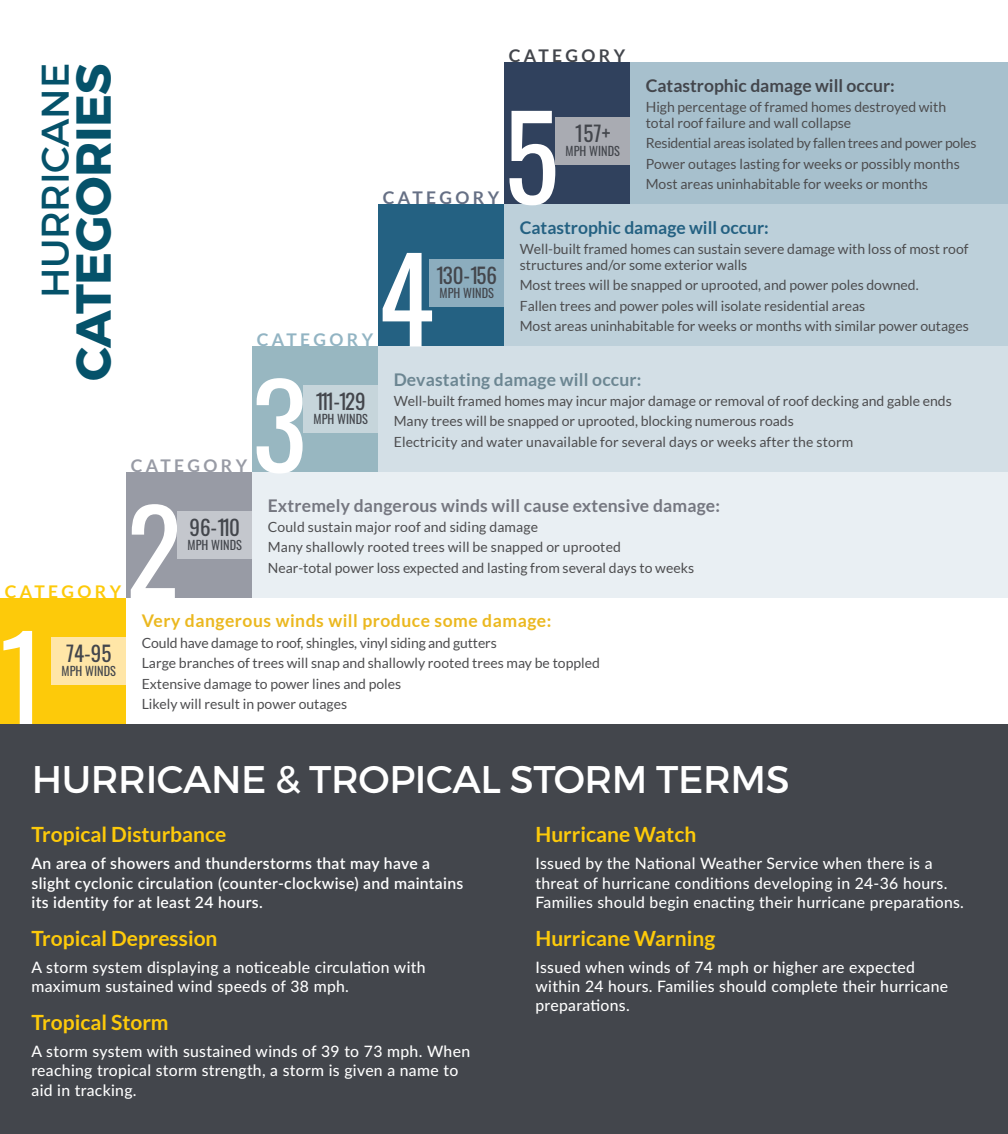
<style>
.page{position:relative;width:1008px;height:1134px;background:#fff}
.page>*{position:absolute;margin:0;border:0;box-sizing:border-box;transform-origin:0 0}
.t1{font:115.5px "Oswald";color:#fff}
.t2{font:700 49px "Montserrat";letter-spacing:-.01em;color:#05526a}
.t3{font:38.5px "Montserrat";letter-spacing:-.01em;color:#fff}
.t4{font:38.5px "Montserrat";letter-spacing:-.01em;color:#05526a}
.t5{font:700 21px "Lato";color:#fdca0a}
.t6{font:21px "Oswald";letter-spacing:-.01em;color:#43464c}
.t7{font:700 17.5px "Lato";letter-spacing:.01em;color:#757780}
.t8{font:700 17.5px "Lato";letter-spacing:.03em;color:#ebb81f}
.t9{font:700 17.5px "Lato";color:#43464c}
.t10{font:700 17.5px "Lato";color:#246182}
.t11{font:700 17.5px "Lato";letter-spacing:.01em;color:#6c8692}
.t12{font:700 17.5px "Lato";letter-spacing:.195em;color:#43464c}
.t13{font:700 17.5px "Lato";letter-spacing:.195em;color:#667085}
.t14{font:700 17.5px "Lato";letter-spacing:.195em;color:#92b4c3}
.t15{font:700 17.5px "Lato";letter-spacing:.195em;color:#989ba5}
.t16{font:700 17.5px "Lato";letter-spacing:.195em;color:#fdca0a}
.t17{font:500 15.75px/19.2px "Lato";letter-spacing:.02em;color:#fff}
.t18{font:600 15.75px/19.2px "Lato";letter-spacing:.02em;color:#fff}
.t19{font:14px/20.5px "Lato";color:#4d4d4f}
.t20{font:12.25px "Oswald";color:#43464c}
</style>
<div class="page">
<div style="left:0;top:598px;width:126px;height:126px;background:#fdca0a"></div>
<div style="left:126px;top:472px;width:126px;height:126px;background:#989ba5"></div>
<div style="left:252px;top:472px;width:756px;height:126px;background:#e9eff3"></div>
<div style="left:252px;top:346px;width:126px;height:126px;background:#98b7c1"></div>
<div style="left:378px;top:346px;width:630px;height:126px;background:#d3dfe6"></div>
<div style="left:378px;top:204px;width:126px;height:142px;background:#246182"></div>
<div style="left:504px;top:204px;width:504px;height:142px;background:#bdd0da"></div>
<div style="left:504px;top:62px;width:126px;height:142px;background:#30415d"></div>
<div style="left:630px;top:62px;width:378px;height:142px;background:#a7c0cd"></div>
<div style="left:52px;top:638px;width:74px;height:47px;background:#ffe6a7"></div>
<div style="left:178px;top:512px;width:74px;height:47px;background:#c4c7cd"></div>
<div style="left:304px;top:386px;width:74px;height:47px;background:#c6d5db"></div>
<div style="left:430px;top:260px;width:74px;height:47px;background:#8cadbe"></div>
<div style="left:556px;top:117px;width:74px;height:48px;background:#a9abb2"></div>
<div style="left:0;top:724px;width:1008px;height:410px;background:#43464c"></div>
<h3 class="t4" style="left:31px;top:298px;width:236px;rotate:-90deg">HURRICANE</h3>
<h2 class="t2" style="left:63px;top:381px;width:319px;rotate:-90deg">CATEGORIES</h2>
<p class="t13" style="left:383px;top:188px;width:118px">CATEGORY</p>
<p class="t14" style="left:257px;top:330px;width:118px">CATEGORY</p>
<h1 class="t1" style="left:378px;top:197px;width:57px">4</h1>
<h3 class="t6" style="left:437px;top:257px;width:62px">130-156</h3>
<p class="t20" style="left:440px;top:282px;width:56px">MPH WINDS</p>
<p class="t12" style="left:509px;top:46px;width:118px">CATEGORY</p>
<h1 class="t1" style="left:504px;top:55px;width:56px">5</h1>
<h3 class="t6" style="left:575px;top:115px;width:37px">157+</h3>
<p class="t20" style="left:566px;top:140px;width:56px">MPH WINDS</p>
<p class="t9" style="left:646px;top:75px;width:251px">Catastrophic damage will occur:</p>
<p class="t19" style="left:646px;top:99px;width:302px;line-height:15.8px">High percentage of framed homes destroyed with total roof failure and wall collapse</p>
<p class="t19" style="left:646px;top:133px;width:332px">Residential areas isolated by fallen trees and power poles<br>Power outages lasting for weeks or possibly months<br>Most areas uninhabitable for weeks or months</p>
<p class="t10" style="left:520px;top:217px;width:251px">Catastrophic damage will occur:</p>
<p class="t19" style="left:520px;top:241px;width:450px;line-height:15.8px">Well-built framed homes can sustain severe damage with loss of most roof structures and/or some exterior walls</p>
<p class="t19" style="left:520px;top:275px;width:451px">Most trees will be snapped or uprooted, and power poles downed.<br>Fallen trees and power poles will isolate residential areas<br>Most areas uninhabitable for weeks or months with similar power outages</p>
<p class="t15" style="left:131px;top:456px;width:118px">CATEGORY</p>
<h1 class="t1" style="left:252px;top:323px;width:57px">3</h1>
<h3 class="t6" style="left:316px;top:383px;width:52px">111-129</h3>
<p class="t20" style="left:314px;top:408px;width:56px">MPH WINDS</p>
<p class="t11" style="left:394px;top:369px;width:249px">Devastating damage will occur:</p>
<p class="t19" style="left:394px;top:391px;width:560px">Well-built framed homes may incur major damage or removal of roof decking and gable ends<br>Many trees will be snapped or uprooted, blocking numerous roads<br>Electricity and water unavailable for several days or weeks after the storm</p>
<p class="t16" style="left:5px;top:582px;width:118px">CATEGORY</p>
<h1 class="t1" style="left:0;top:575px;width:47px">1</h1>
<h3 class="t6" style="left:66px;top:635px;width:47px">74-95</h3>
<p class="t20" style="left:62px;top:660px;width:56px">MPH WINDS</p>
<h1 class="t1" style="left:126px;top:449px;width:57px">2</h1>
<h3 class="t6" style="left:190px;top:509px;width:52px">96-110</h3>
<p class="t20" style="left:188px;top:534px;width:56px">MPH WINDS</p>
<p class="t7" style="left:268px;top:495px;width:454px">Extremely dangerous winds will cause extensive damage:</p>
<p class="t19" style="left:268px;top:517px;width:428px">Could sustain major roof and siding damage<br>Many shallowly rooted trees will be snapped or uprooted<br>Near-total power loss expected and lasting from several days to weeks</p>
<p class="t8" style="left:142px;top:611px;width:411px">Very dangerous winds will produce some damage:</p>
<p class="t19" style="left:142px;top:632px;width:460px">Could have damage to roof, shingles, vinyl siding and gutters<br>Large branches of trees will snap and shallowly rooted trees may be toppled Extensive damage to power lines and poles<br>Likely will result in power outages</p>
<h3 class="t3" style="left:32px;top:756px;width:760px">HURRICANE &amp; TROPICAL STORM TERMS</h3>
<h3 class="t5" style="left:32px;top:823px;width:196px">Tropical Disturbance</h3>
<p class="t18" style="left:32px;top:853px;width:433px">An area of showers and thunderstorms that may have a slight cyclonic circulation (counter-clockwise) and maintains its identity for at least 24 hours.</p>
<h3 class="t5" style="left:32px;top:926px;width:188px">Tropical Depression</h3>
<p class="t17" style="left:32px;top:957px;width:396px">A storm system displaying a noticeable circulation with maximum sustained wind speeds of 38 mph.</p>
<h3 class="t5" style="left:32px;top:1010px;width:139px">Tropical Storm</h3>
<p class="t17" style="left:32px;top:1041px;width:440px">A storm system with sustained winds of 39 to 73 mph. When reaching tropical storm strength, a storm is given a name to aid in tracking.</p>
<h3 class="t5" style="left:536px;top:823px;width:162px">Hurricane Watch</h3>
<p class="t17" style="left:536px;top:853px;width:430px">Issued by the National Weather Service when there is a threat of hurricane conditions developing in 24-36 hours.<br>Families should begin enacting their hurricane preparations.</p>
<h3 class="t5" style="left:536px;top:926px;width:181px">Hurricane Warning</h3>
<p class="t17" style="left:536px;top:957px;width:414px">Issued when winds of 74 mph or higher are expected within 24 hours. Families should complete their hurricane preparations.</p>
</div>
